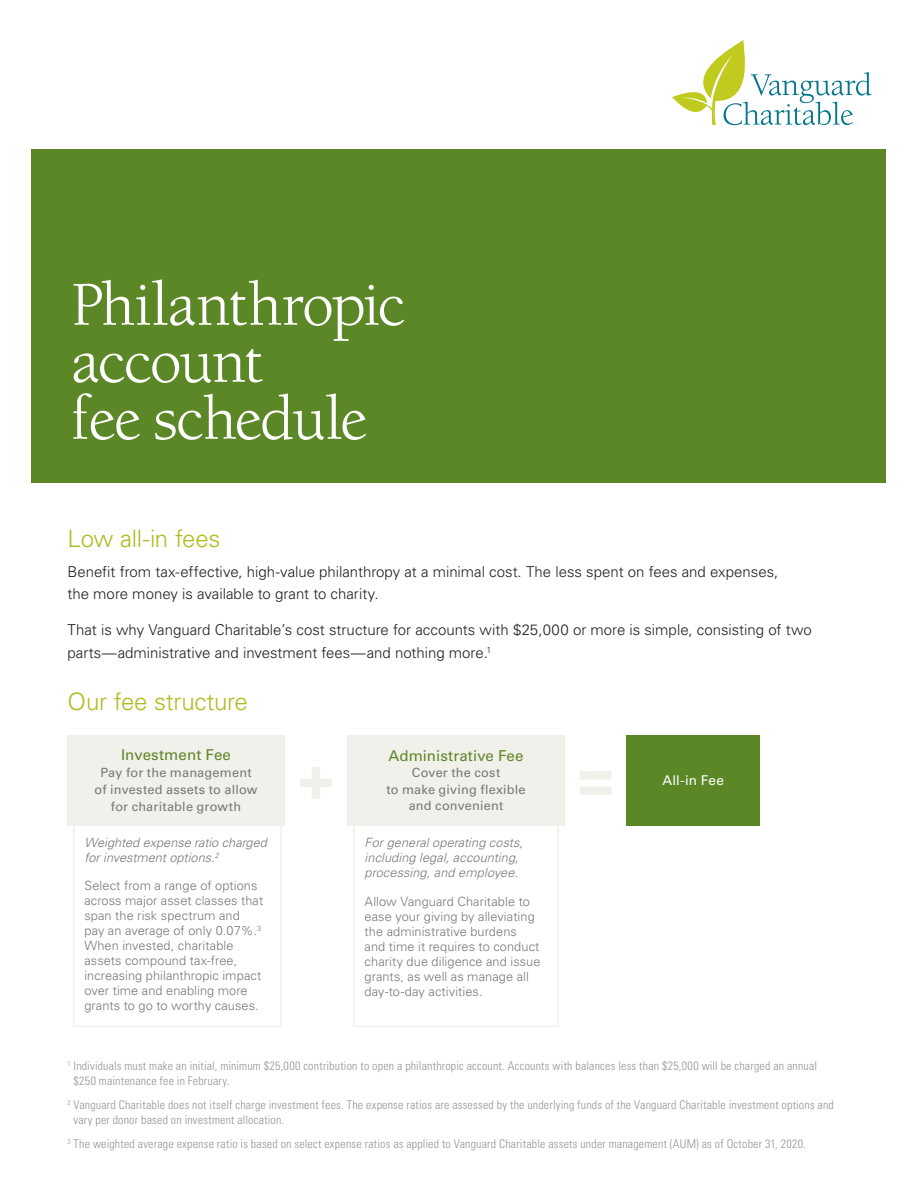
<style>
.page{position:relative;width:918px;height:1188px;background:#fff}
.page>*{position:absolute;margin:0;border:0;box-sizing:border-box;transform-origin:0 0}
.t1{font:900 expanded 63px "Univers LT Std";color:#f2f0ea}
.Document_title{font:57px/57px "Berkeley Oldstyle";letter-spacing:-.03em;color:#fff}
.Subheads{font:300 24px "Univers LT Std";letter-spacing:-.01em;color:#aebc21}
.Body_copy{font:300 15px/22.5px "Univers LT Std";color:#231f20}
.Graphic_subheads{font:15px "Univers LT Std";letter-spacing:.01em;color:#5c8727}
.Body_copy-2{font:13.5px "Univers LT Std";letter-spacing:.015em;color:#fff}
.Body_copy-3{font:300 12.75px/15px "Univers LT Std";letter-spacing:.005em;color:#76787b}
.Body_copy-4{font:italic 300 12.75px/15px "Univers LT Std";letter-spacing:.005em;color:#76787b}
.Graphic_subheads-2{font:12.75px/17.2px "Univers LT Std";letter-spacing:.015em;color:#76787b;text-align:center}
.Footnotes{font:300 condensed 12px/15px "Univers LT Std";letter-spacing:.015em;color:#939598}
</style>
<div class="page">
<div style="left:32px;top:149px;width:854px;height:334px;background:#5c8727"></div>
<svg style="left:672px;top:40px;width:199px;height:86px"></svg>
<svg style="left:72px;top:825px;width:211px;height:202px"></svg>
<svg style="left:352px;top:825px;width:208px;height:202px"></svg>
<div style="left:68px;top:735px;width:217px;height:90px;background:#f2f0ea"></div>
<div style="left:348px;top:735px;width:217px;height:90px;background:#f2f0ea"></div>
<div style="left:626px;top:735px;width:134px;height:90px;background:#5c8727"></div>
<p class="Document_title" style="left:72px;top:278px;width:335px">Philanthropic</p>
<p class="Document_title" style="left:72px;top:335px;width:297px">account<br>fee schedule</p>
<p class="Subheads" style="left:68px;top:524px;width:154px">Low all-in fees</p>
<p class="Body_copy" style="left:68px;top:560px;width:712px">Benefit from tax-effective, high-value philanthropy at a minimal cost. The less spent on fees and expenses, the more money is available to grant to charity.</p>
<p class="Body_copy" style="left:68px;top:619px;width:746px">That is why Vanguard Charitable’s cost structure for accounts with $25,000 or more is simple, consisting of two parts—administrative and investment fees—and nothing more.<sup>1</sup></p>
<p class="Subheads" style="left:68px;top:687px;width:182px">Our fee structure</p>
<p class="Graphic_subheads" style="left:121px;top:745px;width:111px">Investment Fee</p>
<p class="Graphic_subheads-2" style="left:95px;top:764px;width:165px">Pay for the management of invested assets to allow for charitable growth</p>
<p class="Body_copy-4" style="left:84px;top:835px;width:184px">Weighted expense ratio charged for investment options.<sup>2</sup></p>
<p class="Body_copy-3" style="left:84px;top:878px;width:180px">Select from a range of options across major asset classes that span the risk spectrum and<br>pay an average of only 0.07%.<sup>3<br></sup>When invested, charitable assets compound tax-free, increasing philanthropic impact over time and enabling more grants to go to worthy causes.</p>
<p class="Graphic_subheads" style="left:389px;top:746px;width:136px">Administrative Fee</p>
<p class="Graphic_subheads-2" style="left:386px;top:764px;width:141px;line-height:16.5px">Cover the cost<br>to make giving flexible and convenient</p>
<p class="t1" style="left:297px;top:740px;width:39px">+</p>
<p class="t1" style="left:577px;top:740px;width:39px">=</p>
<p class="Body_copy-2" style="left:662px;top:772px;width:63px">All-in Fee</p>
<p class="Body_copy-4" style="left:365px;top:835px;width:160px">For general operating costs, including legal, accounting, processing, and employee.</p>
<p class="Body_copy-3" style="left:365px;top:894px;width:177px">Allow Vanguard Charitable to ease your giving by alleviating the administrative burdens and time it requires to conduct charity due diligence and issue grants, as well as manage all day-to-day activities.</p>
<p class="Footnotes" style="left:74px;top:1058px;width:745px;text-indent:-6px"><sup>1</sup> Individuals must make an initial, minimum $25,000 contribution to open a philanthropic account. Accounts with balances less than $25,000 will be charged an annual $250 maintenance fee in February.</p>
<p class="Footnotes" style="left:74px;top:1097px;width:762px;text-indent:-6px"><sup>2</sup> Vanguard Charitable does not itself charge investment fees. The expense ratios are assessed by the underlying funds of the Vanguard Charitable investment options and vary per donor based on investment allocation.</p>
<p class="Footnotes" style="left:68px;top:1136px;width:740px"><sup>3</sup> The weighted average expense ratio is based on select expense ratios as applied to Vanguard Charitable assets under management (AUM) as of October 31, 2020.</p>
</div>
